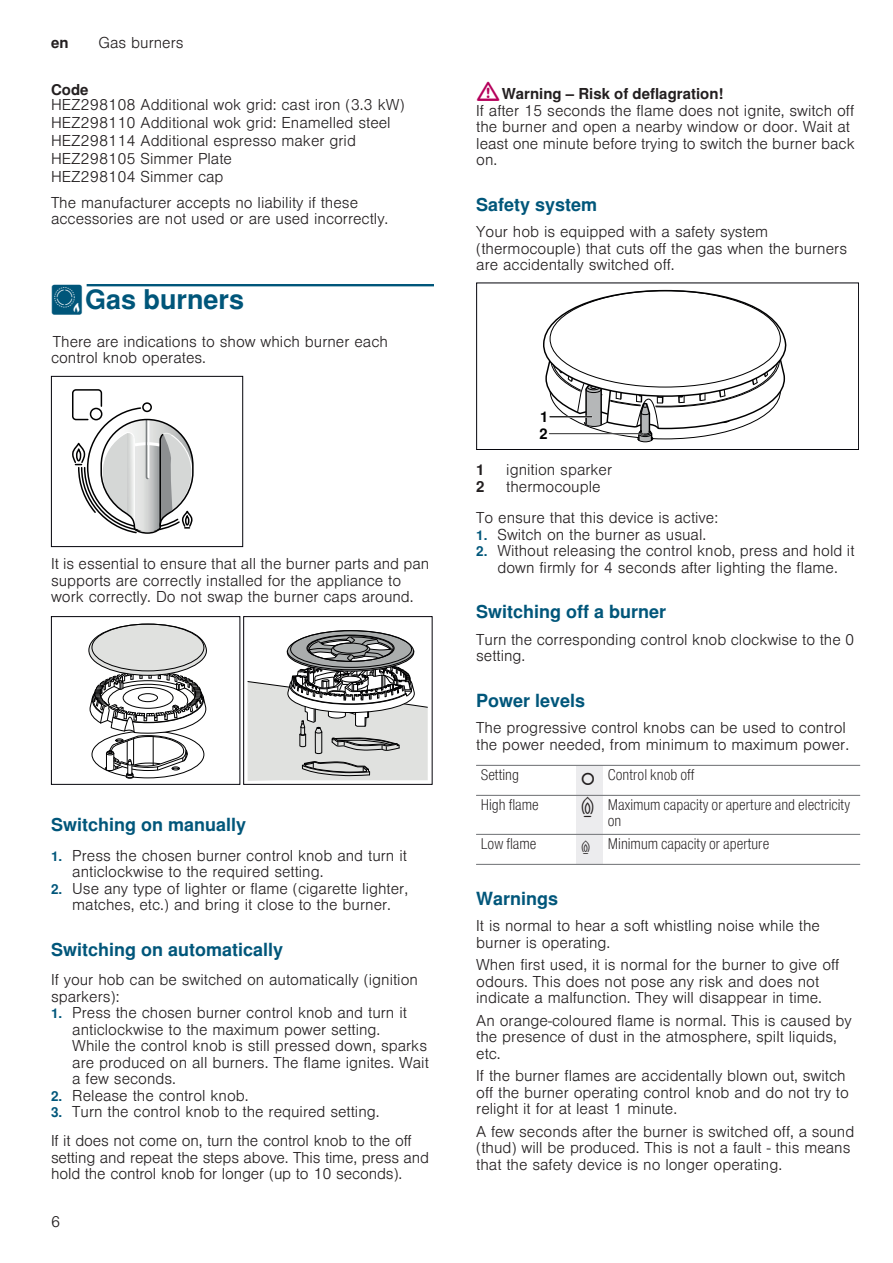
<style>
.page{position:relative;width:893px;height:1263px;background:#fff}
.page>*{position:absolute;margin:0;border:0;box-sizing:border-box;transform-origin:0 0}
.t1{font:700 27px "Nimbus San L";color:#00567a}
.t2{font:700 18px "Nimbus San L";color:#00567a}
.t3{font:300 15px/16.5px "Nimbus San L";color:#231f20}
.t4{font:15px/16.5px "Nimbus San L Lig Con";color:#231f20}
.t5{font:700 15px "Nimbus San L";color:#231f20}
.s1{font-family:"BSH Symb PG2";font-weight:400}
.s2{font-weight:700;font-size:13.5px;color:#00567a}
.s3{font-family:"BSH Symb All";font-weight:400;font-size:21px;color:#b5015b}
.s4{font-weight:700}
.s5{font-family:"BSH Symb All";font-size:22.5px}
.s6{font-family:"BSH Symb PH1";font-size:22.5px}
</style>
<div class="page">
<svg style="left:86px;top:285px;width:348px;height:2px"></svg>
<div style="left:87px;top:285px;width:347px;height:1px;border:1px solid #00567a"></div>
<svg style="left:51px;top:376px;width:192px;height:171px"></svg>
<svg style="left:51px;top:617px;width:381px;height:167px"></svg>
<div style="left:576px;top:765px;width:27px;height:30px;background:#ececee"></div>
<div style="left:576px;top:795px;width:27px;height:39px;background:#ececee"></div>
<div style="left:576px;top:834px;width:27px;height:30px;background:#ececee"></div>
<hr style="left:476px;top:765px;width:384px;height:1px;background:#808285">
<hr style="left:476px;top:795px;width:384px;height:1px;background:#808285">
<hr style="left:476px;top:834px;width:384px;height:1px;background:#808285">
<hr style="left:476px;top:864px;width:384px;height:1px;background:#808285">
<div style="left:476px;top:283px;width:383px;height:167px;border:1px solid #03030a"></div>
<svg style="left:540px;top:289px;width:249px;height:161px"></svg>
<p class="t5" style="left:51px;top:34px;width:19px">en</p>
<p class="t3" style="left:99px;top:35px;width:87px">Gas burners</p>
<p class="t5" style="left:51px;top:81px;width:39px">Code</p>
<p class="t3" style="left:51px;top:96px;width:355px;line-height:18px">HEZ298108 Additional wok grid: cast iron (3.3 kW)<br>HEZ298110 Additional wok grid: Enamelled steel HEZ298114 Additional espresso maker grid HEZ298105 Simmer Plate<br>HEZ298104 Simmer cap</p>
<p class="t3" style="left:51px;top:194px;width:339px">The manufacturer accepts no liability if these accessories are not used or are used incorrectly.</p>
<h1 class="t1" style="left:51px;top:283px;width:195px"><span class="s1">Ä</span>Gas burners</h1>
<p class="t3" style="left:51px;top:334px;width:338px">There are indications to show which burner each control knob operates.</p>
<p class="t3" style="left:51px;top:556px;width:380px">It is essential to ensure that all the burner parts and pan supports are correctly installed for the appliance to work correctly. Do not swap the burner caps around.</p>
<p class="t2" style="left:51px;top:814px;width:197px">Switching on manually</p>
<p class="t3" style="left:72px;top:848px;width:336px;text-indent:-21px"><span class="s2">1.</span> Press the chosen burner control knob and turn it anticlockwise to the required setting.</p>
<p class="t3" style="left:51px;top:881px;width:359px;text-align:center"><span class="s2">2.</span> Use any type of lighter or flame (cigarette lighter, matches, etc.) and bring it close to the burner.</p>
<p class="t2" style="left:51px;top:939px;width:234px">Switching on automatically</p>
<p class="t3" style="left:51px;top:972px;width:368px">If your hob can be switched on automatically (ignition sparkers):</p>
<p class="t3" style="left:72px;top:1005px;width:358px;text-indent:-21px"><span class="s2">1.</span> Press the chosen burner control knob and turn it anticlockwise to the maximum power setting.<br>While the control knob is still pressed down, sparks are produced on all burners. The flame ignites. Wait a few seconds.</p>
<p class="t3" style="left:51px;top:1088px;width:199px"><span class="s2">2.</span> Release the control knob.</p>
<p class="t3" style="left:51px;top:1098px;width:362px;line-height:28.5px"><span class="s2">3.</span> Turn the control knob to the required setting.<br>If it does not come on, turn the control knob to the off</p>
<p class="t3" style="left:51px;top:1149px;width:380px">setting and repeat the steps above. This time, press and hold the control knob for longer (up to 10 seconds).</p>
<p class="t3" style="left:51px;top:1214px;width:11px">6</p>
<p class="t3" style="left:476px;top:86px;width:380px"><span class="s3">:</span><span class="s4">Warning – Risk of deflagration!<br></span>If after 15 seconds the flame does not ignite, switch off the burner and open a nearby window or door. Wait at least one minute before trying to switch the burner back on.</p>
<p class="t2" style="left:476px;top:193px;width:123px">Safety system</p>
<p class="t3" style="left:476px;top:224px;width:372px">Your hob is equipped with a safety system (thermocouple) that cuts off the gas when the burners are accidentally switched off.</p>
<p class="t5" style="left:476px;top:461px;width:10px">1</p>
<p class="t3" style="left:506px;top:462px;width:107px">ignition sparker</p>
<p class="t5" style="left:476px;top:478px;width:10px">2</p>
<p class="t3" style="left:506px;top:479px;width:96px">thermocouple</p>
<p class="t3" style="left:476px;top:510px;width:243px">To ensure that this device is active:</p>
<p class="t3" style="left:476px;top:527px;width:231px"><span class="s2">1.</span> Switch on the burner as usual.</p>
<p class="t3" style="left:476px;top:543px;width:380px;text-align:center"><span class="s2">2.</span> Without releasing the control knob, press and hold it down firmly for 4 seconds after lighting the flame.</p>
<p class="t2" style="left:476px;top:601px;width:192px">Switching off a burner</p>
<p class="t3" style="left:476px;top:632px;width:380px">Turn the corresponding control knob clockwise to the 0 setting.</p>
<p class="t2" style="left:476px;top:690px;width:111px">Power levels</p>
<p class="t3" style="left:476px;top:720px;width:374px">The progressive control knobs can be used to control the power needed, from minimum to maximum power.</p>
<p class="t4" style="left:481px;top:766px;width:40px">Setting</p>
<p class="t4" style="left:581px;top:766px;width:115px"><span class="s5">Û</span> Control knob off</p>
<p class="t4" style="left:481px;top:796px;width:60px">High flame</p>
<p class="t4" style="left:608px;top:796px;width:244px;text-indent:-27px"><span class="s6">—</span> Maximum capacity or aperture and electricity on</p>
<p class="t4" style="left:481px;top:835px;width:57px">Low flame</p>
<p class="t4" style="left:581px;top:835px;width:190px"><span class="s6">˜</span> Minimum capacity or aperture</p>
<p class="t2" style="left:476px;top:888px;width:84px">Warnings</p>
<p class="t3" style="left:476px;top:918px;width:345px">It is normal to hear a soft whistling noise while the burner is operating.</p>
<p class="t3" style="left:476px;top:957px;width:365px">When first used, it is normal for the burner to give off odours. This does not pose any risk and does not indicate a malfunction. They will disappear in time.</p>
<p class="t3" style="left:476px;top:1013px;width:377px">An orange-coloured flame is normal. This is caused by the presence of dust in the atmosphere, spilt liquids, etc.</p>
<p class="t3" style="left:476px;top:1068px;width:374px">If the burner flames are accidentally blown out, switch off the burner operating control knob and do not try to relight it for at least 1 minute.</p>
<p class="t3" style="left:476px;top:1124px;width:380px">A few seconds after the burner is switched off, a sound (thud) will be produced. This is not a fault - this means that the safety device is no longer operating.</p>
</div>
